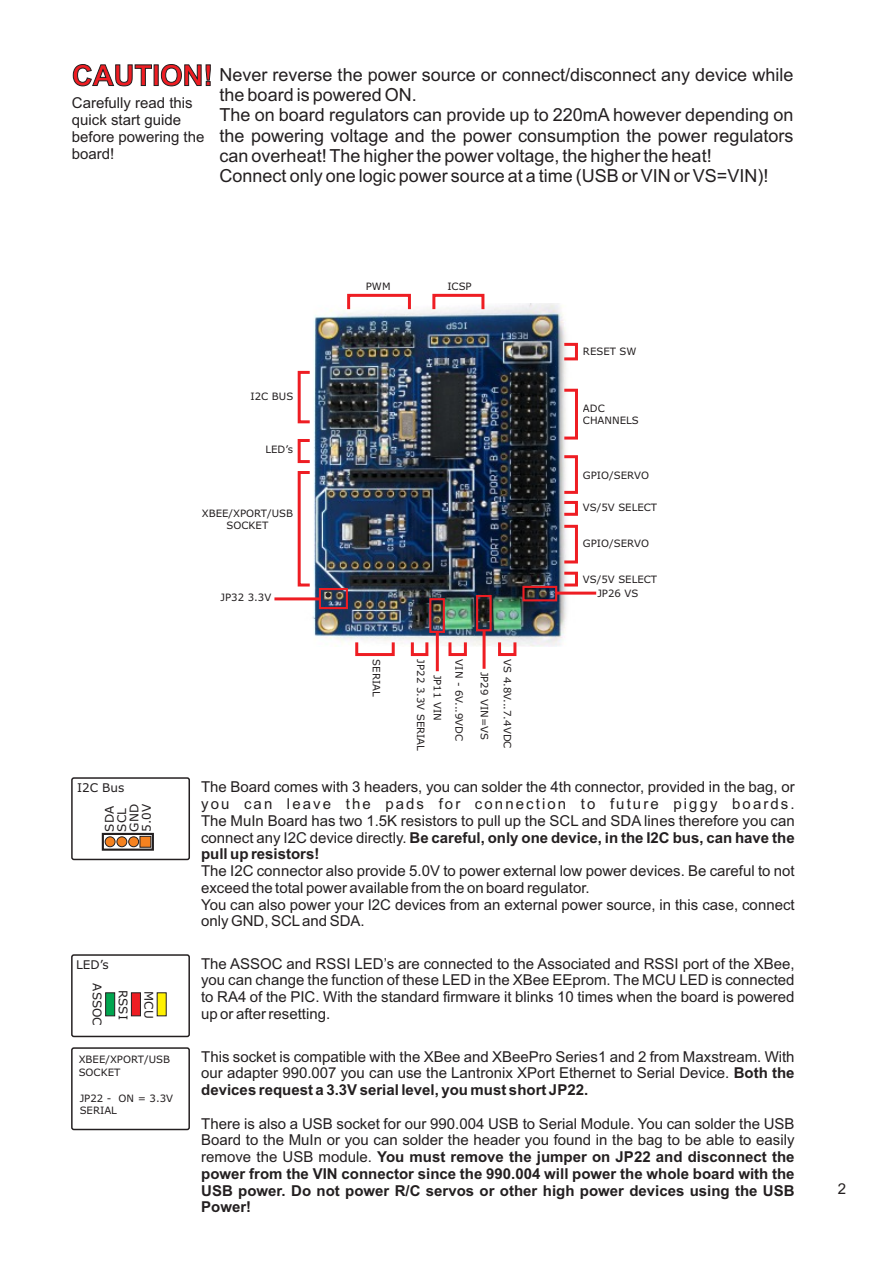
<style>
.page{position:relative;width:893px;height:1263px;background:#fff}
.page>*{position:absolute;margin:0;border:0;box-sizing:border-box;transform-origin:0 0}
.t1{font:18px/20.1px "Arial";color:#231f20}
.t2{font:15px/16.8px "Arial";color:#231f20;text-align:justify}
.t3{font:700 15px/16.8px "Arial";color:#231f20;text-align:justify}
.t4{font:12px "Verdana";color:#231f20}
.t5{font:10.2px/12.3px "Verdana";color:#231f20}
.s1{font-weight:700;font-size:28.8px;color:#ee1d23}
.s2{font-weight:700}
.s3{font-weight:400}
</style>
<div class="page">
<img style="left:296px;top:303px;width:287px;height:343px">
<div style="left:347px;top:294px;width:64px;height:17px;border:3px solid #ee1d23"></div>
<div style="left:563px;top:389px;width:15px;height:51px;border:3px solid #ee1d23"></div>
<div style="left:563px;top:455px;width:15px;height:39px;border:3px solid #ee1d23"></div>
<div style="left:563px;top:525px;width:15px;height:38px;border:3px solid #ee1d23"></div>
<div style="left:298px;top:371px;width:13px;height:52px;border:3px solid #ee1d23"></div>
<div style="left:355px;top:641px;width:40px;height:15px;border:3px solid #ee1d23"></div>
<div style="left:448px;top:641px;width:19px;height:15px;border:3px solid #ee1d23"></div>
<div style="left:498px;top:641px;width:18px;height:15px;border:3px solid #ee1d23"></div>
<div style="left:298px;top:439px;width:13px;height:24px;border:3px solid #ee1d23"></div>
<div style="left:432px;top:294px;width:52px;height:17px;border:3px solid #ee1d23"></div>
<div style="left:563px;top:343px;width:15px;height:17px;border:3px solid #ee1d23"></div>
<div style="left:411px;top:641px;width:17px;height:15px;border:3px solid #ee1d23"></div>
<div style="left:563px;top:572px;width:15px;height:14px;border:3px solid #ee1d23"></div>
<div style="left:563px;top:501px;width:15px;height:15px;border:3px solid #ee1d23"></div>
<div style="left:298px;top:471px;width:13px;height:115px;border:3px solid #ee1d23"></div>
<svg style="left:326px;top:593px;width:4px;height:4px"></svg>
<div style="left:319px;top:588px;width:29px;height:21px;border:2px solid #ee1d23"></div>
<div style="left:522px;top:586px;width:35px;height:15px;border:2px solid #ee1d23"></div>
<div style="left:476px;top:595px;width:16px;height:36px;border:2px solid #ee1d23"></div>
<div style="left:429px;top:598px;width:16px;height:35px;border:2px solid #ee1d23"></div>
<div style="left:71px;top:1047px;width:119px;height:83px;border:1px solid #231f20;border-radius:2px"></div>
<div style="left:71px;top:954px;width:119px;height:83px;border:1px solid #231f20;border-radius:2px"></div>
<svg style="left:105px;top:992px;width:10px;height:24px"></svg>
<svg style="left:131px;top:992px;width:10px;height:24px"></svg>
<svg style="left:157px;top:992px;width:10px;height:24px"></svg>
<hr style="left:483px;top:631px;width:3px;height:38px;background:#ee1d23">
<hr style="left:556px;top:592px;width:40px;height:3px;background:#ee1d23">
<hr style="left:274px;top:597px;width:46px;height:3px;background:#ee1d23">
<hr style="left:436px;top:631px;width:3px;height:40px;background:#ee1d23">
<svg style="left:140px;top:836px;width:11px;height:11px"></svg>
<div style="left:129px;top:837px;width:10px;height:10px;background:#f58220;border:1px solid #231f20;border-radius:50%"></div>
<div style="left:117px;top:837px;width:10px;height:10px;background:#f58220;border:1px solid #231f20;border-radius:50%"></div>
<div style="left:105px;top:837px;width:10px;height:10px;background:#f58220;border:1px solid #231f20;border-radius:50%"></div>
<div style="left:102px;top:833px;width:52px;height:18px;border:2px solid #231f20"></div>
<div style="left:71px;top:777px;width:119px;height:83px;border:1px solid #231f20;border-radius:2px"></div>
<p class="t1" style="left:220px;top:67px;width:575px;text-indent:-148px"><span class="s1">CAUTION!</span> Never reverse the power source or connect/disconnect any device while the board is powered ON.<br>The on board regulators can provide up to 220mA however depending on the powering voltage and the power consumption the power regulators can overheat! The higher the power voltage, the higher the heat!<br>Connect only one logic power source at a time (USB or VIN or VS=VIN)!</p>
<p class="t2" style="left:72px;top:96px;width:134px;text-align:left">Carefully read this quick start guide before powering the board!</p>
<p class="t4" style="left:77px;top:783px;width:49px">I2C Bus</p>
<p class="t4" style="left:142px;top:832px;width:29px;rotate:-90deg">5.0V</p>
<p class="t4" style="left:129px;top:832px;width:29px;rotate:-90deg">GND</p>
<p class="t4" style="left:105px;top:832px;width:27px;rotate:-90deg">SDA</p>
<p class="t4" style="left:117px;top:832px;width:25px;rotate:-90deg">SCL</p>
<p class="t4" style="left:76px;top:959px;width:34px">LED’s</p>
<p class="t4" style="left:102px;top:983px;width:44px;rotate:90deg">ASSOC</p>
<p class="t4" style="left:128px;top:990px;width:31px;rotate:90deg">RSSI</p>
<p class="t4" style="left:154px;top:991px;width:29px;rotate:90deg">MCU</p>
<p class="t5" style="left:251px;top:391px;width:44px">I2C BUS</p>
<p class="t5" style="left:266px;top:444px;width:29px">LED’s</p>
<p class="t5" style="left:202px;top:508px;width:93px;text-align:center">XBEE/XPORT/USB<br>SOCKET</p>
<p class="t5" style="left:221px;top:592px;width:52px">JP32 3.3V</p>
<p class="t5" style="left:366px;top:281px;width:26px">PWM</p>
<p class="t5" style="left:447px;top:281px;width:26px">ICSP</p>
<p class="t5" style="left:583px;top:346px;width:55px">RESET SW</p>
<p class="t5" style="left:583px;top:403px;width:57px">ADC<br>CHANNELS</p>
<p class="t5" style="left:583px;top:470px;width:68px">GPIO/SERVO</p>
<p class="t5" style="left:583px;top:502px;width:76px">VS/5V SELECT</p>
<p class="t5" style="left:583px;top:538px;width:68px">GPIO/SERVO</p>
<p class="t5" style="left:583px;top:574px;width:76px">VS/5V SELECT</p>
<p class="t5" style="left:597px;top:588px;width:43px">JP26 VS</p>
<p class="t5" style="left:382px;top:659px;width:39px;rotate:90deg">SERIAL</p>
<p class="t5" style="left:464px;top:659px;width:83px;rotate:90deg">VIN - 6V...9VDC</p>
<p class="t5" style="left:513px;top:659px;width:90px;rotate:90deg">VS 4.8V...7.4VDC</p>
<p class="t5" style="left:426px;top:659px;width:93px;rotate:90deg">JP22 3.3V SERIAL</p>
<p class="t2" style="left:201px;top:780px;width:595px">The Board comes with 3 headers, you can solder the 4th connector, provided in the bag, or you can leave the pads for connection to future piggy boards.<br>The MuIn Board has two 1.5K resistors to pull up the SCL and SDA lines therefore you can connect any I2C device directly. <span class="s2">Be careful, only one device, in the I2C bus, can have the pull up resistors!</span></p>
<p class="t2" style="left:201px;top:864px;width:595px;text-align:left">The I2C connector also provide 5.0V to power external low power devices. Be careful to not exceed the total power available from the on board regulator.<br>You can also power your I2C devices from an external power source, in this case, connect only GND, SCLand SDA.</p>
<p class="t5" style="left:490px;top:672px;width:70px;rotate:90deg">JP29 VIN=VS</p>
<p class="t5" style="left:443px;top:675px;width:47px;rotate:90deg">JP11 VIN</p>
<p class="t2" style="left:201px;top:956px;width:595px">The ASSOC and RSSI LED’s are connected to the Associated and RSSI port of the XBee, you can change the function of these LED in the XBee EEprom. The MCU LED is connected to RA4 of the PIC. With the standard firmware it blinks 10 times when the board is powered up or after resetting.</p>
<p class="t5" style="left:79px;top:1054px;width:93px">XBEE/XPORT/USB<br>SOCKET</p>
<p class="t2" style="left:201px;top:1049px;width:595px">This socket is compatible with the XBee and XBeePro Series1 and 2 from Maxstream. With our adapter 990.007 you can use the Lantronix XPort Ethernet to Serial Device. <span class="s2">Both the devices request a 3.3V serial level, you must short JP22.</span></p>
<p class="t3" style="left:201px;top:1116px;width:595px"><span class="s3">There is also a USB socket for our 990.004 USB to Serial Module. You can solder the USB Board to the MuIn or you can solder the header you found in the bag to be able to easily remove the USB module.</span> You must remove the jumper on JP22 and disconnect the power from the VIN connector since the 990.004 will power the whole board with the USB power. Do not power R/C servos or other high power devices using the USB Power!</p>
<p class="t5" style="left:80px;top:1093px;width:95px">JP22 - ON = 3.3V<br>SERIAL</p>
<p class="t2" style="left:838px;top:1182px;width:10px">2</p>
</div>
